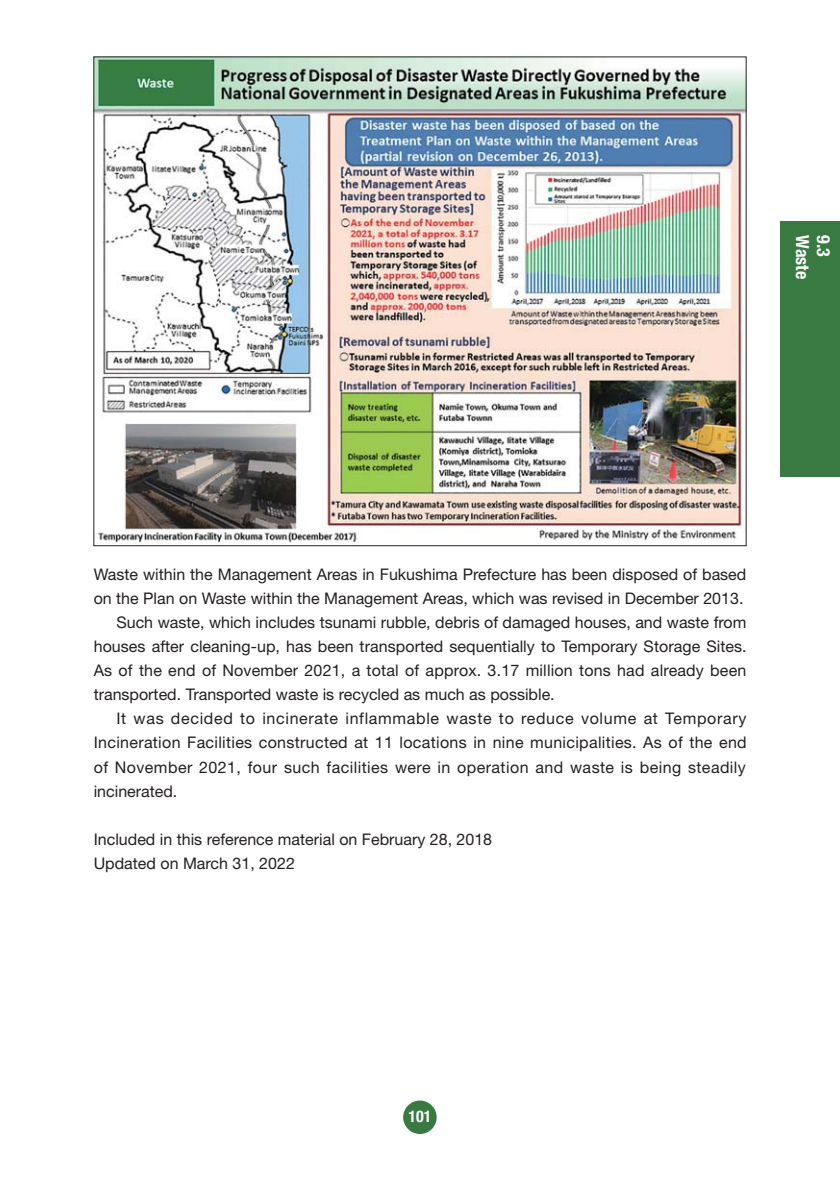
<style>
.page{position:relative;width:840px;height:1191px;background:#fff}
.page>*{position:absolute;margin:0;border:0;box-sizing:border-box;transform-origin:0 0}
.t1{font:700 condensed 18px "Helvetica Neue LT Std";color:#fff}
.t2{font:16px/24px "Helvetica Neue LT Std";color:#231f20}
.t3{font:16px "Helvetica Neue LT Std";letter-spacing:.02em;color:#231f20}
.t4{font:16px "Helvetica Neue LT Std";letter-spacing:.025em;color:#231f20}
.t5{font:16px "Helvetica Neue LT Std";letter-spacing:.04em;color:#231f20}
.t6{font:700 condensed 16px "Helvetica Neue LT Std";color:#fff}
</style>
<div class="page">
<div style="left:403px;top:1100px;width:33px;height:34px;background:#387a42;border-radius:50%"></div>
<img style="left:96px;top:59px;width:648px;height:484px">
<div style="left:780px;top:221px;width:59px;height:255px;background:#387a42"></div>
<p class="t1" style="left:808px;top:235px;width:45px;rotate:90deg">Waste</p>
<p class="t1" style="left:829px;top:235px;width:23px;rotate:90deg">9.3</p>
<p class="t2" style="left:94px;top:564px;width:653px">Waste within the Management Areas in Fukushima Prefecture has been disposed of based</p>
<p class="t2" style="left:94px;top:588px;width:651px">on the Plan on Waste within the Management Areas, which was revised in December 2013.</p>
<p class="t2" style="left:116px;top:612px;width:631px">Such waste, which includes tsunami rubble, debris of damaged houses, and waste from</p>
<p class="t2" style="left:94px;top:636px;width:654px">houses after cleaning-up, has been transported sequentially to Temporary Storage Sites.</p>
<p class="t2" style="left:94px;top:660px;width:654px">As of the end of November 2021, a total of approx. 3.17 million tons had already been</p>
<p class="t2" style="left:94px;top:684px;width:462px">transported. Transported waste is recycled as much as possible.</p>
<p class="t5" style="left:116px;top:713px;width:631px">It was decided to incinerate inflammable waste to reduce volume at Temporary</p>
<p class="t3" style="left:94px;top:737px;width:654px">Incineration Facilities constructed at 11 locations in nine municipalities. As of the end</p>
<p class="t4" style="left:94px;top:761px;width:653px">of November 2021, four such facilities were in operation and waste is being steadily</p>
<p class="t2" style="left:94px;top:780px;width:85px">incinerated.</p>
<p class="t2" style="left:94px;top:828px;width:400px">Included in this reference material on February 28, 2018<br>Updated on March 31, 2022</p>
<p class="t6" style="left:408px;top:1110px;width:25px">101</p>
</div>
